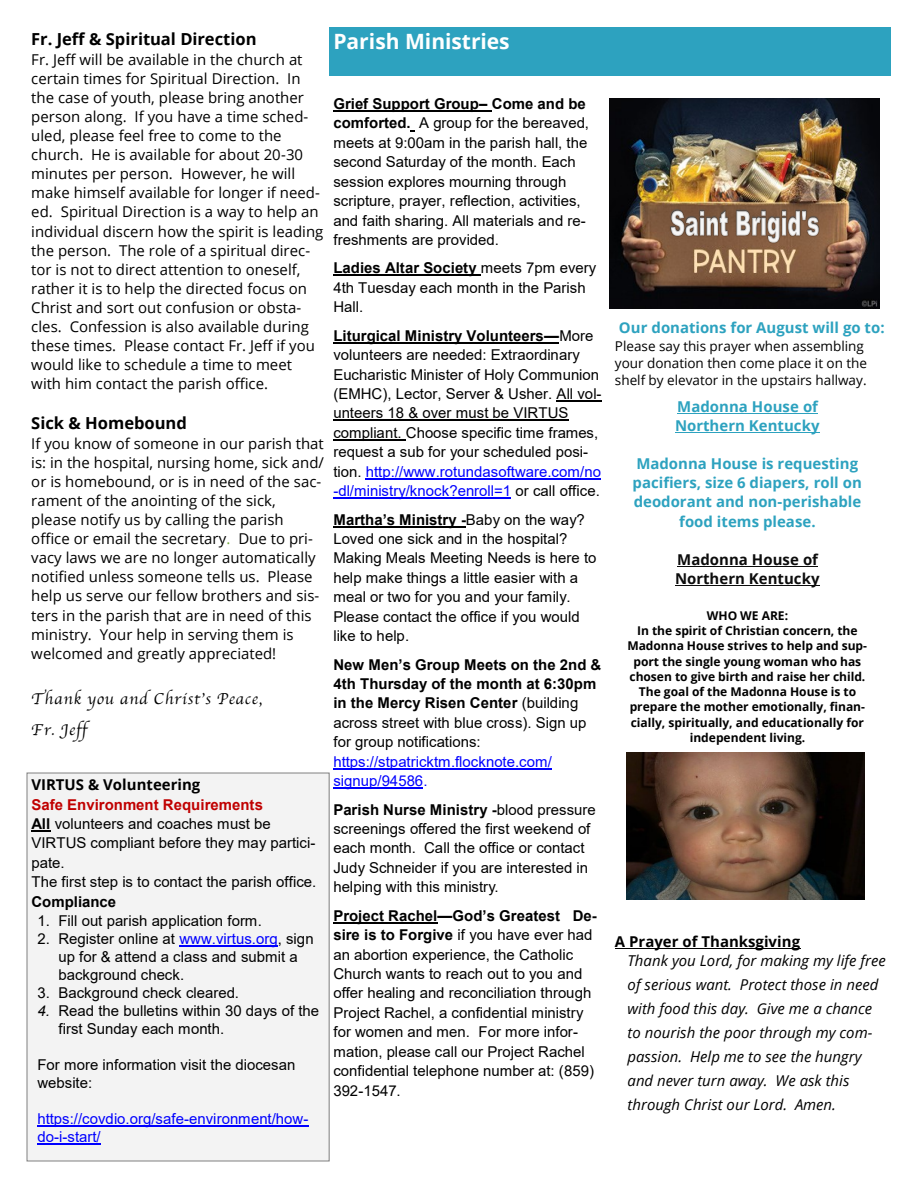
<style>
.page{position:relative;width:918px;height:1188px;background:#fff}
.page>*{position:absolute;margin:0;border:0;box-sizing:border-box;transform-origin:0 0}
.t1{font:700 21px "Open Sans";color:#fff}
.t2{font:700 16.5px "Open Sans";color:#000}
.t3{font:16.35px "Apple Chancery";letter-spacing:.05em;color:#000}
.t4{font:15px/19.5px "Arial";color:#000}
.t5{font:15px/19px "Open Sans";color:#000}
.t6{font:italic 15px/24.2px "Open Sans";color:#000}
.t7{font:700 15px/19.5px "Arial";color:#000}
.t8{font:700 15px/19.2px "Open Sans";color:#2da2bf;text-align:center}
.t9{font:15px/18px "Arial";color:#00f}
.t10{font:700 15px "Open Sans";color:#000}
.t11{font:700 15px "Open Sans";color:#0c0c0c}
.t12{font:700 15px "Arial";color:#c00000}
.t13{font:13.5px/17.2px "Open Sans";color:#000}
.t14{font:700 12.15px "Open Sans";letter-spacing:-.005em;color:#000}
.t15{font:700 12px/15.3px "Open Sans";letter-spacing:-.005em;color:#000;text-align:center}
.s1{color:#6fa638}
.s2{font-weight:700}
.s3{color:#00f}
.s4{font-style:italic}
.s5{font-weight:400}
.s6{font-weight:400;color:#00f}
</style>
<div class="page">
<hr style="left:333px;top:110px;width:159px;height:2px;background:#000">
<hr style="left:333px;top:275px;width:148px;height:1px;background:#000">
<hr style="left:333px;top:342px;width:226px;height:2px;background:#000">
<hr style="left:557px;top:401px;width:45px;height:1px;background:#000">
<hr style="left:333px;top:420px;width:235px;height:1px;background:#000">
<hr style="left:333px;top:439px;width:73px;height:1px;background:#000">
<hr style="left:366px;top:478px;width:235px;height:1px;background:#00f">
<hr style="left:333px;top:498px;width:178px;height:1px;background:#00f">
<hr style="left:333px;top:526px;width:133px;height:2px;background:#000">
<hr style="left:333px;top:768px;width:219px;height:1px;background:#00f">
<hr style="left:333px;top:788px;width:90px;height:1px;background:#00f">
<hr style="left:333px;top:922px;width:105px;height:2px;background:#000">
<hr style="left:615px;top:948px;width:185px;height:1px;background:#000">
<div style="left:329px;top:27px;width:562px;height:48px;background:#2da2bf"></div>
<div style="left:27px;top:773px;width:302px;height:388px;background:#f3f3f3"></div>
<div style="left:27px;top:773px;width:302px;height:388px;border:1px solid #808080"></div>
<svg style="left:32px;top:830px;width:19px;height:2px"></svg>
<hr style="left:179px;top:946px;width:99px;height:1px;background:#00f">
<hr style="left:37px;top:1125px;width:272px;height:1px;background:#00f">
<hr style="left:37px;top:1143px;width:64px;height:1px;background:#00f">
<img style="left:609px;top:98px;width:271px;height:211px">
<svg style="left:669px;top:208px;width:152px;height:37px;background:#9c8575"></svg>
<hr style="left:677px;top:413px;width:141px;height:1px;background:#2da2bf">
<hr style="left:675px;top:432px;width:145px;height:1px;background:#2da2bf">
<hr style="left:677px;top:566px;width:141px;height:1px;background:#0c0c0c">
<hr style="left:675px;top:585px;width:145px;height:1px;background:#0c0c0c">
<img style="left:626px;top:752px;width:239px;height:147px">
<h2 class="t2" style="left:31px;top:27px;width:227px">Fr. Jeff &amp; Spiritual Direction</h2>
<p class="t5" style="left:31px;top:49px;width:294px">Fr. Jeff will be available in the church at certain times for Spiritual Direction. In the case of youth, please bring another person along. If you have a time sched&shy;uled, please feel free to come to the church. He is available for about 20-30 minutes per person. However, he will make himself available for longer if need&shy;ed. Spiritual Direction is a way to help an individual discern how the spirit is leading the person. The role of a spiritual direc&shy;tor is not to direct attention to oneself, rather it is to help the directed focus on Christ and sort out confusion or obsta&shy;cles. Confession is also available during these times. Please contact Fr. Jeff if you would like to schedule a time to meet with him contact the parish office.</p>
<h2 class="t2" style="left:31px;top:411px;width:157px">Sick &amp; Homebound</h2>
<p class="t5" style="left:31px;top:433px;width:294px">If you know of someone in our parish that is: in the hospital, nursing home, sick and/ or is homebound, or is in need of the sac&shy;rament of the anointing of the sick, please notify us by calling the parish office or email the secretary<span class="s1">.</span> Due to pri&shy;vacy laws we are no longer automatically notified unless someone tells us. Please help us serve our fellow brothers and sis&shy;ters in the parish that are in need of this ministry. Your help in serving them is welcomed and greatly appreciated!</p>
<p class="t3" style="left:31px;top:685px;width:232px">Thank you and Christ’s Peace,</p>
<p class="t3" style="left:31px;top:716px;width:57px">Fr. Jeff</p>
<p class="t10" style="left:32px;top:774px;width:170px">VIRTUS &amp; Volunteering</p>
<h2 class="t12" style="left:32px;top:796px;width:233px">Safe Environment Requirements</h2>
<p class="t4" style="left:32px;top:814px;width:241px"><span class="s2">All</span> volunteers and coaches must be</p>
<p class="t4" style="left:32px;top:833px;width:285px">VIRTUS compliant before they may partici&shy;pate.</p>
<p class="t4" style="left:32px;top:872px;width:286px">The first step is to contact the parish office.</p>
<p class="t7" style="left:32px;top:892px;width:86px">Compliance</p>
<p class="t4" style="left:37px;top:911px;width:226px">1. Fill out parish application form.</p>
<p class="t4" style="left:58px;top:930px;width:257px;line-height:18px;text-indent:-21px">2. Register online at <span class="s3">www.virtus.org</span>, sign up for &amp; attend a class and submit a background check.</p>
<p class="t4" style="left:37px;top:983px;width:203px">3. Background check cleared.</p>
<p class="t4" style="left:58px;top:1002px;width:262px;line-height:17.9px;text-indent:-21px"><span class="s4">4.</span> Read the bulletins within 30 days of the first Sunday each month.</p>
<p class="t4" style="left:37px;top:1056px;width:259px;line-height:18px">For more information visit the diocesan website:</p>
<p class="t9" style="left:37px;top:1109px;width:273px">https://covdio.org/safe-environment/how&shy;do-i-start/</p>
<p class="t1" style="left:333px;top:27px;width:178px">Parish Ministries</p>
<p class="t4" style="left:333px;top:94px;width:257px"><span class="s2">Grief Support Group– Come and be comforted.</span> A group for the bereaved, meets at 9:00am in the parish hall, the second Saturday of the month. Each session explores mourning through scripture, prayer, reflection, activities, and faith sharing. All materials and re&shy;freshments are provided.</p>
<p class="t4" style="left:333px;top:258px;width:265px"><span class="s2">Ladies Altar Society</span> meets 7pm every<br>4th Tuesday each month in the Parish<br>Hall.</p>
<p class="t4" style="left:333px;top:326px;width:270px"><span class="s2">Liturgical Ministry Volunteers—</span>More volunteers are needed: Extraordinary Eucharistic Minister of Holy Communion (EMHC), Lector, Server &amp; Usher. All vol&shy;unteers 18 &amp; over must be VIRTUS compliant. Choose specific time frames, request a sub for your scheduled posi&shy;tion. <span class="s3">http://www.rotundasoftware.com/no -dl/ministry/knock?enroll=1</span> or call office.</p>
<h2 class="t4" style="left:333px;top:510px;width:265px"><span class="s2">Martha’s Ministry -</span>Baby on the way?<br>Loved one sick and in the hospital?<br>Making Meals Meeting Needs is here to help make things a little easier with a meal or two for you and your family.<br>Please contact the office if you would like to help.</h2>
<h2 class="t7" style="left:333px;top:655px;width:270px">New Men’s Group Meets on the 2nd &amp;<br>4th Thursday of the month at 6:30pm in the Mercy Risen Center <span class="s5">(building across street with blue cross). Sign up for group notifications: </span><span class="s6">https://stpatricktm.flocknote.com/ signup/94586.</span></h2>
<p class="t4" style="left:333px;top:800px;width:264px"><span class="s2">Parish Nurse Ministry -</span>blood pressure screenings offered the first weekend of each month. Call the office or contact Judy Schneider if you are interested in helping with this ministry.</p>
<p class="t4" style="left:333px;top:906px;width:265px"><span class="s2">Project Rachel—God’s Greatest De&shy;sire is to Forgive</span> if you have ever had an abortion experience, the Catholic Church wants to reach out to you and offer healing and reconciliation through Project Rachel, a confidential ministry for women and men. For more infor&shy;mation, please call our Project Rachel confidential telephone number at: (859)<br>392-1547.</p>
<h2 class="t8" style="left:619px;top:317px;width:267px">Our donations for August will go to:</h2>
<h2 class="t13" style="left:615px;top:337px;width:254px">Please say this prayer when assembling your donation then come place it on the shelf by elevator in the upstairs hallway.</h2>
<h2 class="t8" style="left:677px;top:396px;width:142px">Madonna House of</h2>
<h2 class="t8" style="left:675px;top:415px;width:146px">Northern Kentucky</h2>
<h2 class="t8" style="left:633px;top:454px;width:231px">Madonna House is requesting pacifiers, size 6 diapers, roll on deodorant and non-perishable food items please.</h2>
<h2 class="t11" style="left:677px;top:549px;width:142px">Madonna House of</h2>
<h2 class="t11" style="left:675px;top:568px;width:146px">Northern Kentucky</h2>
<h2 class="t15" style="left:707px;top:607px;width:83px">WHO WE ARE:</h2>
<h2 class="t14" style="left:637px;top:622px;width:222px">In the spirit of Christian concern, the</h2>
<h2 class="t15" style="left:627px;top:638px;width:241px">Madonna House strives to help and sup&shy;port the single young woman who has chosen to give birth and raise her child.<br>The goal of the Madonna House is to prepare the mother emotionally, finan&shy;cially, spiritually, and educationally for independent living.</h2>
<h2 class="t10" style="left:615px;top:931px;width:187px">A Prayer of Thanksgiving</h2>
<h2 class="t6" style="left:628px;top:948px;width:260px">Thank you Lord, for making my life free of serious want. Protect those in need with food this day. Give me a chance to nourish the poor through my com&shy;passion. Help me to see the hungry and never turn away. We ask this through Christ our Lord. Amen.</h2>
</div>
